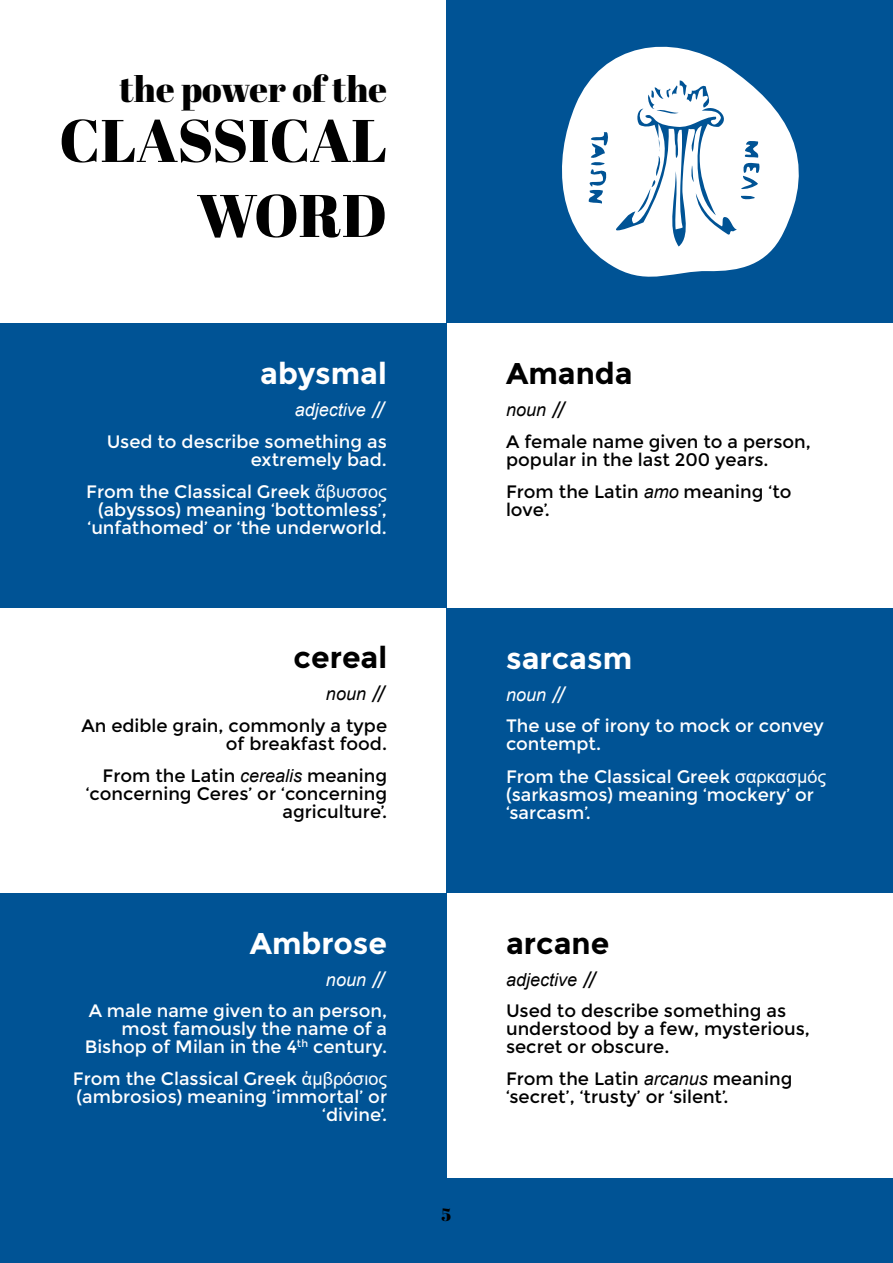
<style>
.page{position:relative;width:893px;height:1263px;background:#fff}
.page>*{position:absolute;margin:0;border:0;box-sizing:border-box;transform-origin:0 0}
.t1{font:60px/75px "Abril Fatface";color:#000;text-align:right}
.t2{font:36px "Abril Fatface";color:#000}
.t3{font:700 30px "Montserrat";color:#fff}
.t4{font:700 30px "Montserrat";color:#000}
.t5{font:18px/18px "Montserrat";color:#fff;text-align:right}
.t6{font:18px/18px "Montserrat";color:#000}
.t7{font:italic 18px "Arial";color:#fff}
.t8{font:italic 18px "Arial";color:#000}
.t9{font:18px "Abril Fatface";color:#000}
.s1{font-family:"Montserrat";font-style:normal}
.s2{font-family:"Arial"}
.s3{font-family:"Arial";font-style:italic}
</style>
<div class="page">
<div style="left:0;top:1178px;width:893px;height:85px;background:#005395"></div>
<div style="left:446px;top:608px;width:447px;height:285px;background:#005395"></div>
<div style="left:0;top:893px;width:446px;height:315px;background:#005395"></div>
<div style="left:0;top:323px;width:446px;height:285px;background:#005395"></div>
<div style="left:446px;top:0;width:447px;height:323px;background:#005395"></div>
<svg style="left:562px;top:46px;width:237px;height:231px;fill:#fff"></svg>
<h2 class="t2" style="left:120px;top:64px;width:269px">the power of the</h2>
<h1 class="t1" style="left:59px;top:101px;width:329px">CLASSICAL<br>WORD</h1>
<h3 class="t3" style="left:260px;top:355px;width:128px">abysmal</h3>
<p class="t7" style="left:295px;top:403px;width:94px">adjective <span class="s1">//</span></p>
<p class="t5" style="left:107px;top:432px;width:282px">Used to describe something as extremely bad.</p>
<p class="t5" style="left:86px;top:482px;width:302px">From the Classical Greek <span class="s2">ἄβυσσος </span>(abyssos) meaning ‘bottomless’, ‘unfathomed’ or ‘the underworld.</p>
<h3 class="t4" style="left:294px;top:639px;width:95px">cereal</h3>
<p class="t8" style="left:326px;top:687px;width:63px">noun <span class="s1">//</span></p>
<p class="t6" style="left:81px;top:716px;width:307px;text-align:right">An edible grain, commonly a type of breakfast food.</p>
<p class="t6" style="left:86px;top:766px;width:303px;text-align:right">From the Latin <span class="s3">cerealis</span> meaning ‘concerning Ceres’ or ‘concerning agriculture’.</p>
<h3 class="t3" style="left:250px;top:925px;width:139px">Ambrose</h3>
<p class="t7" style="left:326px;top:973px;width:63px">noun <span class="s1">//</span></p>
<p class="t5" style="left:85px;top:1002px;width:304px">A male name given to an person, most famously the name of a<br>Bishop of Milan in the 4<sup>th</sup> century.</p>
<p class="t5" style="left:73px;top:1070px;width:316px">From the Classical Greek <span class="s2">ἀμβρόσιος </span>(ambrosios) meaning ‘immortal’ or ‘divine’.</p>
<p class="t9" style="left:442px;top:1202px;width:11px">5</p>
<h3 class="t4" style="left:506px;top:355px;width:128px">Amanda</h3>
<p class="t8" style="left:506px;top:403px;width:63px">noun <span class="s1">//</span></p>
<p class="t6" style="left:506px;top:432px;width:306px">A female name given to a person, popular in the last 200 years.</p>
<p class="t6" style="left:506px;top:482px;width:287px">From the Latin <span class="s3">amo</span> meaning ‘to love’.</p>
<h3 class="t3" style="left:506px;top:640px;width:128px">sarcasm</h3>
<p class="t7" style="left:506px;top:688px;width:63px">noun <span class="s1">//</span></p>
<p class="t5" style="left:506px;top:717px;width:319px;text-align:left">The use of irony to mock or convey contempt.</p>
<p class="t5" style="left:506px;top:767px;width:322px;text-align:left">From the Classical Greek <span class="s2">σαρκασμός </span>(sarkasmos) meaning ‘mockery’ or ‘sarcasm’.</p>
<h3 class="t4" style="left:506px;top:925px;width:105px">arcane</h3>
<p class="t8" style="left:506px;top:973px;width:94px">adjective <span class="s1">//</span></p>
<p class="t6" style="left:506px;top:1002px;width:305px">Used to describe something as understood by a few, mysterious, secret or obscure.</p>
<p class="t6" style="left:506px;top:1070px;width:288px">From the Latin <span class="s3">arcanus</span> meaning ‘secret’, ‘trusty’ or ‘silent’.</p>
</div>
